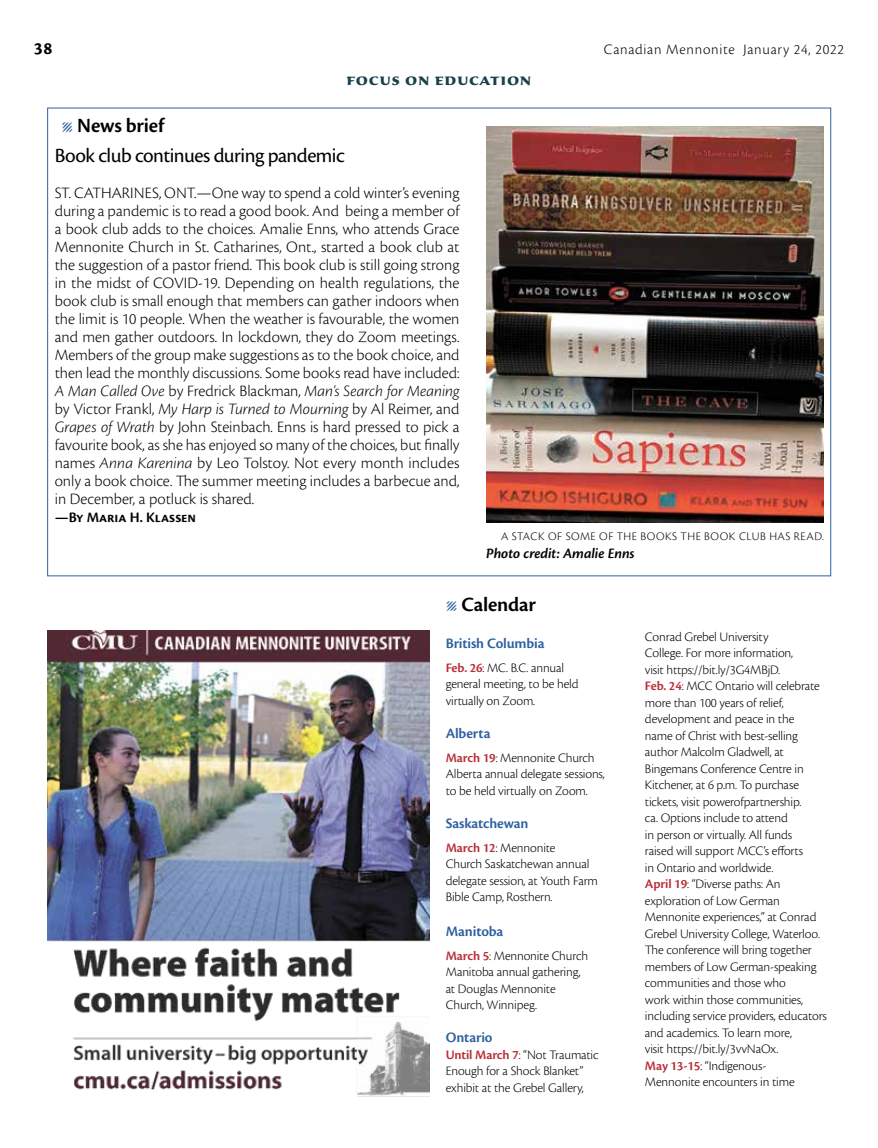
<style>
.page{position:relative;width:878px;height:1148px;background:#fff}
.page>*{position:absolute;margin:0;border:0;box-sizing:border-box;transform-origin:0 0}
.t1{font:21px/30.5px "Cronos Pro";letter-spacing:-.025em;color:#000}
.t2{font:600 21px "Cronos Pro";color:#000}
.t3{font:700 18px "Sava Pro";letter-spacing:.035em;color:#18414b}
.t4{font:700 18px "Cronos Pro";color:#000}
.t5{font:300 16.5px/18px "Cronos Pro";color:#000;text-align:justify}
.t6{font:600 15px "Cronos Pro";letter-spacing:-.01em;color:#2e609f}
.t7{font:300 15px "Cronos Pro";letter-spacing:.05em;color:#000}
.t8{font:italic 600 15px "Cronos Pro";letter-spacing:-.005em;color:#000}
.t9{font:600 15px "Cronos Pro";color:#000}
.t10{font:300 13.5px/16.5px "Cronos Pro";letter-spacing:-.01em;color:#000}
.t11{font:300 12px "Cronos Pro";letter-spacing:.045em;color:#000}
.s1{font-family:"Warnock Pro";color:#2e609f}
.s2{font-weight:600}
.s3{font-style:italic}
.s4{font-family:"Warnock Pro";font-weight:400;color:#2e609f}
.s5{font-weight:600;color:#b92e39}
</style>
<div class="page">
<img style="left:47px;top:630px;width:382px;height:467px">
<img style="left:486px;top:126px;width:337px;height:396px">
<h2 class="t4" style="left:34px;top:38px;width:20px">38</h2>
<p class="t7" style="left:604px;top:41px;width:242px">Canadian Mennonite January 24, 2022</p>
<h2 class="t3" style="left:346px;top:67px;width:186px">focus on education</h2>
<h1 class="t1" style="left:55px;top:110px;width:291px;text-indent:7px"><span class="s1">Λ</span> <span class="s2">News brief<br></span>Book club continues during pandemic</h1>
<p class="t5" style="left:55px;top:184px;width:406px">ST. CATHARINES, ONT.—One way to spend a cold winter’s evening during a pandemic is to read a good book. And being a member of a book club adds to the choices. Amalie Enns, who attends Grace Mennonite Church in St. Catharines, Ont., started a book club at the suggestion of a pastor friend. This book club is still going strong in the midst of COVID-19. Depending on health regulations, the book club is small enough that members can gather indoors when the limit is 10 people. When the weather is favourable, the women and men gather outdoors. In lockdown, they do Zoom meetings.<br>Members of the group make suggestions as to the book choice, and then lead the monthly discussions. Some books read have included:<br><span class="s3">A Man Called Ove</span> by Fredrick Blackman, <span class="s3">Man’s Search for Meaning </span>by Victor Frankl, <span class="s3">My Harp is Turned to Mourning</span> by Al Reimer, and <span class="s3">Grapes of Wrath</span> by John Steinbach. Enns is hard pressed to pick a favourite book, as she has enjoyed so many of the choices, but finally names <span class="s3">Anna Karenina</span> by Leo Tolstoy. Not every month includes only a book choice. The summer meeting includes a barbecue and, in December, a potluck is shared.</p>
<p class="t9" style="left:55px;top:509px;width:143px">—By Maria H. Klassen</p>
<p class="t11" style="left:501px;top:529px;width:324px">A STACK OF SOME OF THE BOOKS THE BOOK CLUB HAS READ.</p>
<p class="t8" style="left:486px;top:545px;width:150px">Photo credit: Amalie Enns</p>
<h1 class="t2" style="left:446px;top:592px;width:92px"><span class="s4">Λ</span> Calendar</h1>
<p class="t6" style="left:446px;top:635px;width:100px">British Columbia</p>
<p class="t10" style="left:446px;top:659px;width:134px"><span class="s5">Feb. 26</span>: MC. B.C. annual general meeting, to be held virtually on Zoom.</p>
<p class="t6" style="left:446px;top:725px;width:46px">Alberta</p>
<p class="t10" style="left:446px;top:749px;width:161px"><span class="s5">March 19</span>: Mennonite Church<br>Alberta annual delegate sessions, to be held virtually on Zoom.</p>
<p class="t6" style="left:446px;top:815px;width:84px">Saskatchewan</p>
<p class="t10" style="left:446px;top:839px;width:154px"><span class="s5">March 12</span>: Mennonite<br>Church Saskatchewan annual delegate session, at Youth Farm<br>Bible Camp, Rosthern.</p>
<p class="t6" style="left:446px;top:923px;width:59px">Manitoba</p>
<p class="t10" style="left:446px;top:947px;width:144px"><span class="s5">March 5</span>: Mennonite Church<br>Manitoba annual gathering, at Douglas Mennonite<br>Church, Winnipeg.</p>
<p class="t6" style="left:446px;top:1028px;width:48px">Ontario</p>
<p class="t10" style="left:446px;top:1046px;width:154px"><span class="s5">Until March 7</span>: “Not Traumatic<br>Enough for a Shock Blanket” exhibit at the Grebel Gallery,</p>
<p class="t10" style="left:645px;top:628px;width:183px">Conrad Grebel University<br>College. For more information,<br>visit https://bit.ly/3G4MBjD.<br><span class="s5">Feb. 24</span>: MCC Ontario will celebrate more than 100 years of relief, development and peace in the<br>name of Christ with best-selling author Malcolm Gladwell, at<br>Bingemans Conference Centre in<br>Kitchener, at 6 p.m. To purchase tickets, visit powerofpartnership.<br>ca. Options include to attend<br>in person or virtually. All funds<br>raised will support MCC’s efforts<br>in Ontario and worldwide.<br><span class="s5">April 19</span>: “Diverse paths: An exploration of Low German<br>Mennonite experiences,” at Conrad<br>Grebel University College, Waterloo.<br>The conference will bring together members of Low German-speaking communities and those who<br>work within those communities, including service providers, educators and academics. To learn more,<br>visit https://bit.ly/3vvNaOx.<br><span class="s5">May 13-15</span>: “Indigenous-<br>Mennonite encounters in time</p>
</div>
